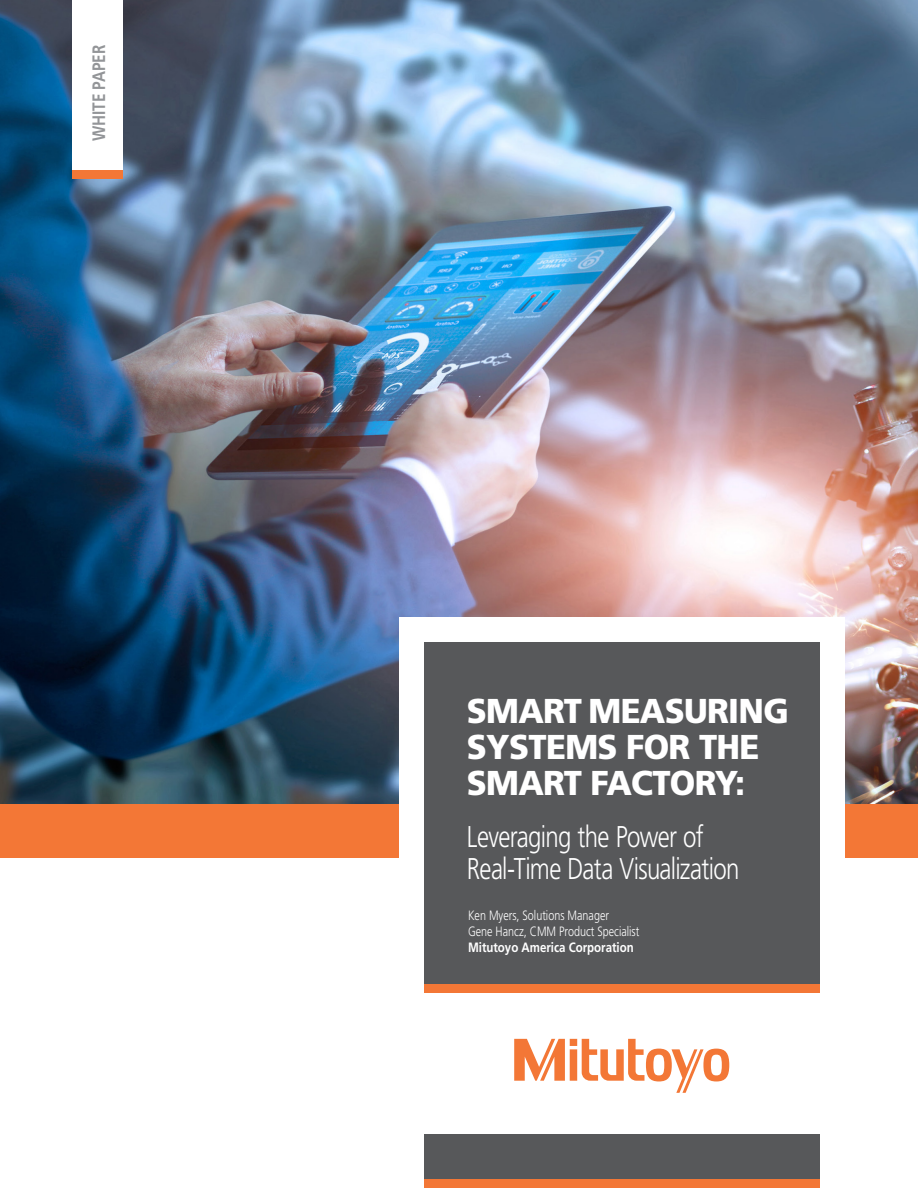
<style>
.page{position:relative;width:918px;height:1188px;background:#fff}
.page>*{position:absolute;margin:0;border:0;box-sizing:border-box;transform-origin:0 0}
.cover_head-main{font:900 34.5px/36px "Mitutoyo Frutiger";letter-spacing:-.02em;color:#fff}
.t1{font:300 30px/31.5px "Mitutoyo Frutiger";letter-spacing:-.025em;color:#fff}
.t2{font:700 18px "Mitutoyo Frutiger";color:#939598}
.t3{font:300 13.5px "Mitutoyo Frutiger";color:#fff}
.t4{font:700 13.5px "Mitutoyo Frutiger";color:#fff}
</style>
<div class="page">
<img style="left:0;top:0;width:918px;height:804px">
<div style="left:0;top:804px;width:918px;height:54px;background:#f37736"></div>
<div style="left:399px;top:617px;width:445px;height:571px;background:#fff"></div>
<div style="left:424px;top:642px;width:395px;height:351px;background:#57585a"></div>
<div style="left:424px;top:984px;width:395px;height:9px;background:#f37736"></div>
<div style="left:424px;top:1134px;width:395px;height:54px;background:#57585a"></div>
<div style="left:424px;top:1179px;width:395px;height:9px;background:#f37736"></div>
<div style="left:72px;top:9px;width:51px;height:170px;background:#f37736"></div>
<div style="left:72px;top:0;width:51px;height:170px;background:#fff"></div>
<svg style="left:514px;top:1039px;width:215px;height:54px"></svg>
<p class="t2" style="left:88px;top:141px;width:98px;rotate:-90deg">WHITE PAPER</p>
<p class="cover_head-main" style="left:467px;top:693px;width:323px">SMART MEASURING<br>SYSTEMS FOR THE<br>SMART FACTORY:</p>
<p class="t1" style="left:467px;top:821px;width:274px">Leveraging the Power of<br>Real-Time Data Visualization</p>
<p class="t3" style="left:468px;top:907px;width:143px">Ken Myers, Solutions Manager</p>
<p class="t3" style="left:468px;top:923px;width:173px">Gene Hancz, CMM Product Specialist</p>
<p class="t4" style="left:468px;top:939px;width:167px">Mitutoyo America Corporation</p>
</div>
